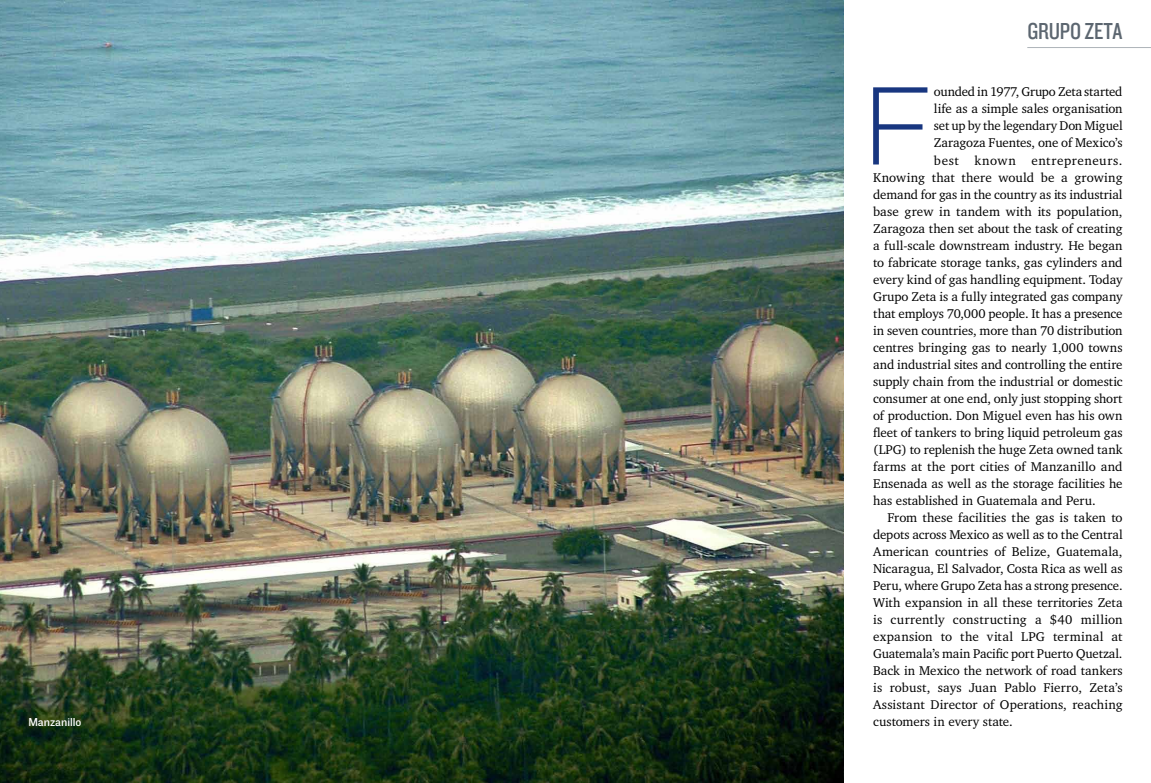
<style>
.page{position:relative;width:1151px;height:783px;background:#fff}
.page>*{position:absolute;margin:0;border:0;box-sizing:border-box;transform-origin:0 0}
.t1{font:300 110.1px "Gotham HTF";color:#183680}
.t2{font:24px "Knockout HTF29 Junior Liteweight";letter-spacing:-.01em;color:#5c6670}
.t3{font:13px "Charter IT Cby BT";color:#000}
.t4{font:13px "Charter IT Cby BT";letter-spacing:.025em;color:#000}
.t5{font:13px "Charter IT Cby BT";letter-spacing:-.02em;color:#000}
.t6{font:13px "Charter IT Cby BT";letter-spacing:.045em;color:#000}
.t7{font:12px "Knockout HTF31 Junior Middlewt";color:#fff}
</style>
<div class="page">
<img style="left:0;top:0;width:843px;height:782px">
<hr style="left:1027px;top:47px;width:124px;height:1px;background:#adb3b8">
<p class="t7" style="left:28px;top:715px;width:55px">Manzanillo</p>
<h2 class="t2" style="left:1027px;top:18px;width:97px">GRUPO ZETA</h2>
<h1 class="t1" style="left:862px;top:66px;width:74px">F</h1>
<p class="t3" style="left:934px;top:84px;width:190px">ounded in 1977, Grupo Zeta started</p>
<p class="t3" style="left:934px;top:101px;width:190px">life as a simple sales organisation</p>
<p class="t5" style="left:934px;top:118px;width:190px">set up by the legendary Don Miguel</p>
<p class="t3" style="left:934px;top:135px;width:190px">Zaragoza Fuentes, one of Mexico’s</p>
<p class="t6" style="left:934px;top:152px;width:190px">best known entrepreneurs.</p>
<p class="t3" style="left:873px;top:169px;width:251px">Knowing that there would be a growing</p>
<p class="t3" style="left:873px;top:186px;width:251px">demand for gas in the country as its industrial</p>
<p class="t3" style="left:873px;top:203px;width:251px">base grew in tandem with its population,</p>
<p class="t3" style="left:873px;top:220px;width:251px">Zaragoza then set about the task of creating</p>
<p class="t3" style="left:873px;top:237px;width:251px">a full-scale downstream industry. He began</p>
<p class="t3" style="left:873px;top:254px;width:251px">to fabricate storage tanks, gas cylinders and</p>
<p class="t3" style="left:873px;top:271px;width:251px">every kind of gas handling equipment. Today</p>
<p class="t3" style="left:873px;top:288px;width:251px">Grupo Zeta is a fully integrated gas company</p>
<p class="t3" style="left:873px;top:305px;width:251px">that employs 70,000 people. It has a presence</p>
<p class="t3" style="left:873px;top:322px;width:251px">in seven countries, more than 70 distribution</p>
<p class="t3" style="left:873px;top:339px;width:251px">centres bringing gas to nearly 1,000 towns</p>
<p class="t3" style="left:873px;top:356px;width:251px">and industrial sites and controlling the entire</p>
<p class="t3" style="left:873px;top:373px;width:251px">supply chain from the industrial or domestic</p>
<p class="t3" style="left:873px;top:390px;width:251px">consumer at one end, only just stopping short</p>
<p class="t3" style="left:873px;top:407px;width:251px">of production. Don Miguel even has his own</p>
<p class="t3" style="left:873px;top:424px;width:251px">fleet of tankers to bring liquid petroleum gas</p>
<p class="t3" style="left:873px;top:441px;width:251px">(LPG) to replenish the huge Zeta owned tank</p>
<p class="t3" style="left:873px;top:458px;width:251px">farms at the port cities of Manzanillo and</p>
<p class="t3" style="left:873px;top:475px;width:251px">Ensenada as well as the storage facilities he</p>
<p class="t3" style="left:873px;top:492px;width:224px">has established in Guatemala and Peru.</p>
<p class="t3" style="left:887px;top:509px;width:237px">From these facilities the gas is taken to</p>
<p class="t3" style="left:873px;top:526px;width:251px">depots across Mexico as well as to the Central</p>
<p class="t3" style="left:873px;top:543px;width:251px">American countries of Belize, Guatemala,</p>
<p class="t3" style="left:873px;top:560px;width:251px">Nicaragua, El Salvador, Costa Rica as well as</p>
<p class="t3" style="left:873px;top:577px;width:251px">Peru, where Grupo Zeta has a strong presence.</p>
<p class="t3" style="left:873px;top:594px;width:251px">With expansion in all these territories Zeta</p>
<p class="t4" style="left:873px;top:611px;width:251px">is currently constructing a $40 million</p>
<p class="t4" style="left:873px;top:628px;width:251px">expansion to the vital LPG terminal at</p>
<p class="t3" style="left:873px;top:645px;width:251px">Guatemala’s main Pacific port Puerto Quetzal.</p>
<p class="t3" style="left:873px;top:662px;width:251px">Back in Mexico the network of road tankers</p>
<p class="t3" style="left:873px;top:679px;width:251px">is robust, says Juan Pablo Fierro, Zeta’s</p>
<p class="t3" style="left:873px;top:696px;width:251px">Assistant Director of Operations, reaching</p>
<p class="t3" style="left:873px;top:713px;width:141px">customers in every state.</p>
</div>
